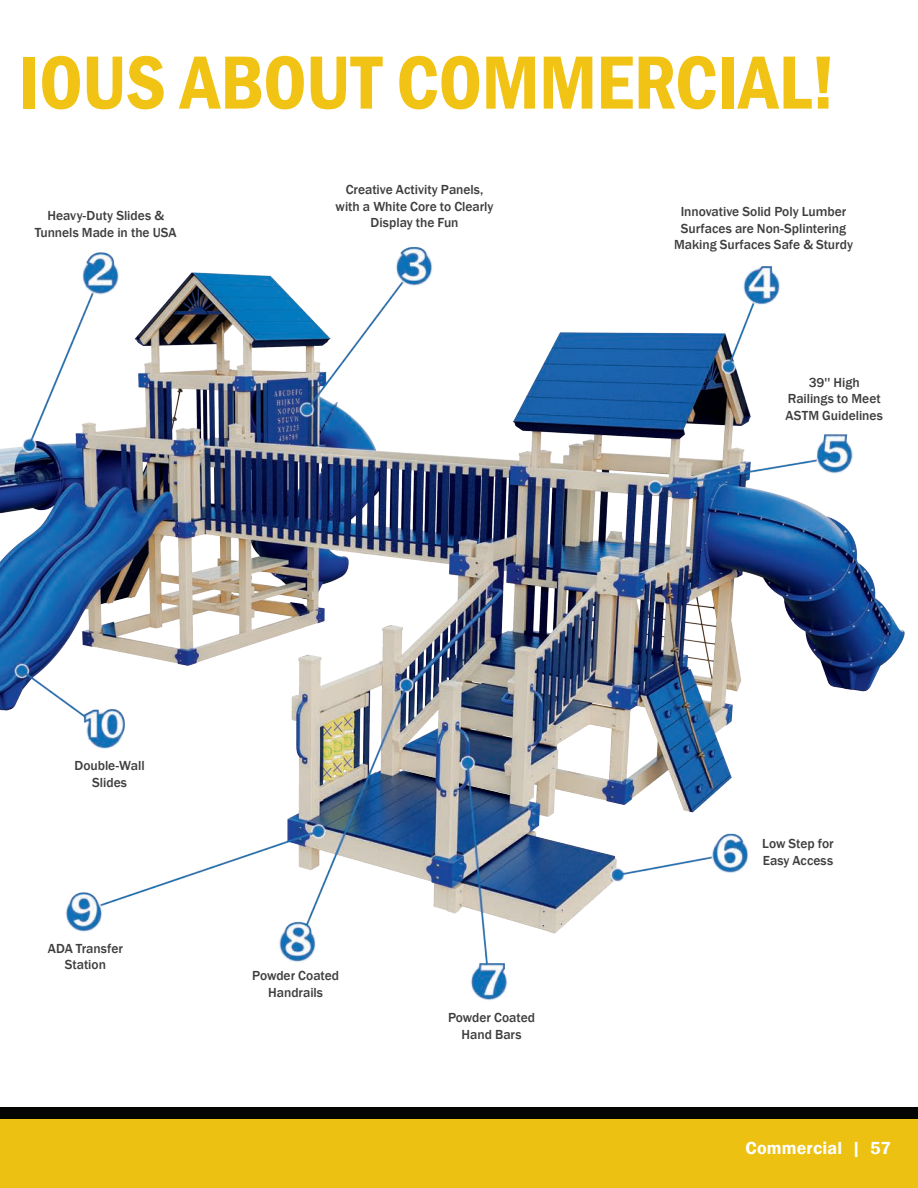
<style>
.page{position:relative;width:918px;height:1188px;background:#fff}
.page>*{position:absolute;margin:0;border:0;box-sizing:border-box;transform-origin:0 0}
.t1{font:600 condensed 78px "Franklin Gothic";letter-spacing:-.01em;color:#f1c315}
.t2{font:600 18px "Franklin Gothic";letter-spacing:.01em;color:#fff}
.t3{font:500 13.5px/16.5px "Franklin Gothic";color:#3e3e3f;text-align:center}
</style>
<div class="page">
<img style="left:0;top:247px;width:905px;height:753px">
<div style="left:0;top:1107px;width:918px;height:81px;background:#ecc111"></div>
<div style="left:0;top:1107px;width:918px;height:11px;background:#040503"></div>
<h1 class="t1" style="left:19px;top:30px;width:819px">IOUS ABOUT COMMERCIAL!</h1>
<p class="t3" style="left:35px;top:208px;width:144px">Heavy-Duty Slides &amp;<br>Tunnels Made in the USA</p>
<p class="t3" style="left:336px;top:181px;width:159px">Creative Activity Panels, with a White Core to Clearly<br>Display the Fun</p>
<p class="t3" style="left:75px;top:758px;width:72px">Double-Wall<br>Slides</p>
<p class="t3" style="left:48px;top:940px;width:76px">ADA Transfer<br>Station</p>
<p class="t3" style="left:252px;top:967px;width:89px">Powder Coated<br>Handrails</p>
<p class="t3" style="left:448px;top:1010px;width:89px">Powder Coated<br>Hand Bars</p>
<p class="t3" style="left:674px;top:204px;width:180px">Innovative Solid Poly Lumber<br>Surfaces are Non-Splintering<br>Making Surfaces Safe &amp; Sturdy</p>
<p class="t3" style="left:786px;top:374px;width:99px">39'' High<br>Railings to Meet<br>ASTM Guidelines</p>
<p class="t3" style="left:762px;top:836px;width:73px;text-align:left">Low Step for<br>Easy Access</p>
<h2 class="t2" style="left:746px;top:1137px;width:147px">Commercial | 57</h2>
</div>
